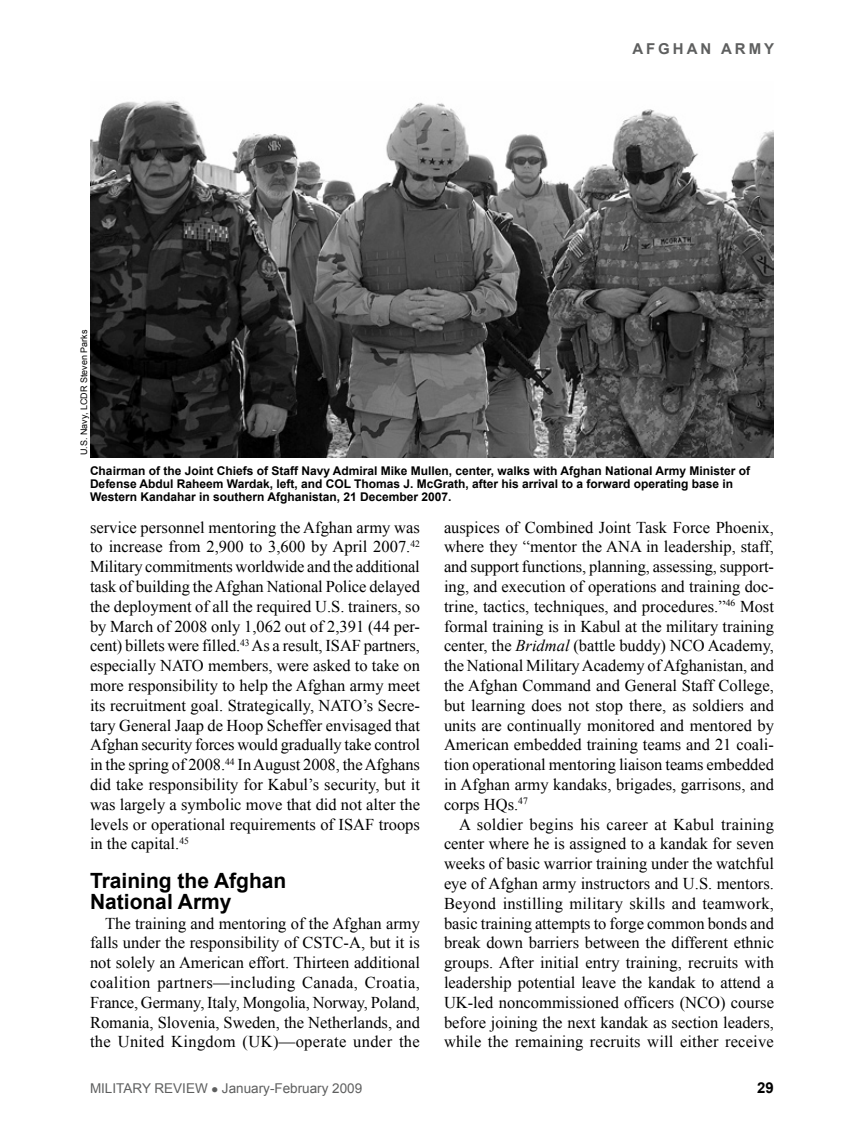
<style>
.page{position:relative;width:864px;height:1134px;background:#fff}
.page>*{position:absolute;margin:0;border:0;box-sizing:border-box;transform-origin:0 0}
.subhead{font:700 21px/21px "Arial";color:#000}
.fob{font:16.5px/19.8px "Times New Roman";color:#000;text-align:justify}
.t1{font:700 15px "Arial";letter-spacing:.2em;color:#5e5f5f}
.t2{font:700 15px "Arial";color:#000}
.t3{font:13.5px "Arial";color:#5e5f5f}
.cutline{font:700 12px/12.8px "Arial";color:#000}
.photocred{font:9px "Arial";color:#000}
.s1{font-style:italic}
</style>
<div class="page">
<img style="left:90px;top:100px;width:684px;height:357px">
<p class="photocred" style="left:78px;top:455px;width:127px;rotate:-90deg">U.S. Navy, LCDR Steven Parks</p>
<p class="t1" style="left:632px;top:39px;width:143px">AFGHAN ARMY</p>
<p class="cutline" style="left:90px;top:465px;width:662px">Chairman of the Joint Chiefs of Staff Navy Admiral Mike Mullen, center, walks with Afghan National Army Minister of<br>Defense Abdul Raheem Wardak, left, and COL Thomas J. McGrath, after his arrival to a forward operating base in<br>Western Kandahar in southern Afghanistan, 21 December 2007.</p>
<p class="fob" style="left:90px;top:517px;width:332px">service personnel mentoring the Afghan army was to increase from 2,900 to 3,600 by April 2007.<sup>42<br></sup>Military commitments worldwide and the additional task of building the Afghan National Police delayed the deployment of all the required U.S. trainers, so by March of 2008 only 1,062 out of 2,391 (44 per&shy;cent) billets were filled.<sup>43</sup> As a result, ISAF partners, especially NAT</p>
<p class="fob" style="left:90px;top:656px;width:332px;text-indent:102px">O members, were asked to take on more responsibility to help the Afghan army meet its recruitment goal. Strategically, NAT</p>
<p class="fob" style="left:90px;top:695px;width:332px;text-indent:260px">O’s Secre&shy;tary General Jaap de Hoop Scheffer envisaged that Afghan security forces would gradually take control in the spring of 2008.<sup>44</sup> In August 2008, the Afghans did take responsibility for Kabul’s security, but it was largely a symbolic move that did not alter the levels or operational requirements of ISAF troops in the capital.<sup>45</sup></p>
<p class="subhead" style="left:90px;top:871px;width:198px">Training the Afghan<br>National Army</p>
<p class="fob" style="left:90px;top:913px;width:332px;text-indent:15px">The training and mentoring of the Afghan army falls under the responsibility of CSTC -A, but it is not solely an American effort. Thirteen additional coalition partners—including Canada, Croatia, France, Germany, Italy, Mongolia, Norway, Poland, Romania, Slovenia, Sweden, the Netherlands, and the United Kingdom (UK)—operate under the</p>
<p class="fob" style="left:444px;top:517px;width:331px">auspices of Combined Joint Task Force Phoenix, where they “mentor the ANA</p>
<p class="fob" style="left:444px;top:537px;width:332px;text-indent:202px">in leadership, staff, and support functions, planning, assessing, support&shy;ing, and execution of operations and training doc&shy;trine, tactics, techniques, and procedures.”<sup>46</sup> Most formal training is in Kabul at the military training center, the <span class="s1">Bridmal</span> (battle buddy) NC O Academy, the National Military Academy of Afghanistan, and the Afghan Command and General Staff College, but learning does not stop there, as soldiers and units are continually monitored and mentored by American embedded training teams and 21 coali&shy;tion operational mentoring liaison teams embedded in Afghan army kandaks, brigades, garrisons, and corps HQs.<sup>47</sup></p>
<p class="fob" style="left:444px;top:814px;width:332px;text-indent:15px">A soldier begins his career at Kabul training center where he is assigned to a kandak for seven weeks of basic warrior training under the watchful eye of Afghan army instructors and U.S. mentors.<br>Beyond instilling military skills and teamwork, basic training attempts to forge common bonds and break down barriers between the different ethnic groups. After initial entry training, recruits with leadership potential leave the kandak to attend a UK-led noncommissioned officers (NCO) course before joining the next kandak as section leaders, while the remaining recruits will either receive</p>
<p class="t3" style="left:90px;top:1080px;width:274px">Military Review ● January-February 2009</p>
<p class="t2" style="left:757px;top:1078px;width:18px">29</p>
</div>
